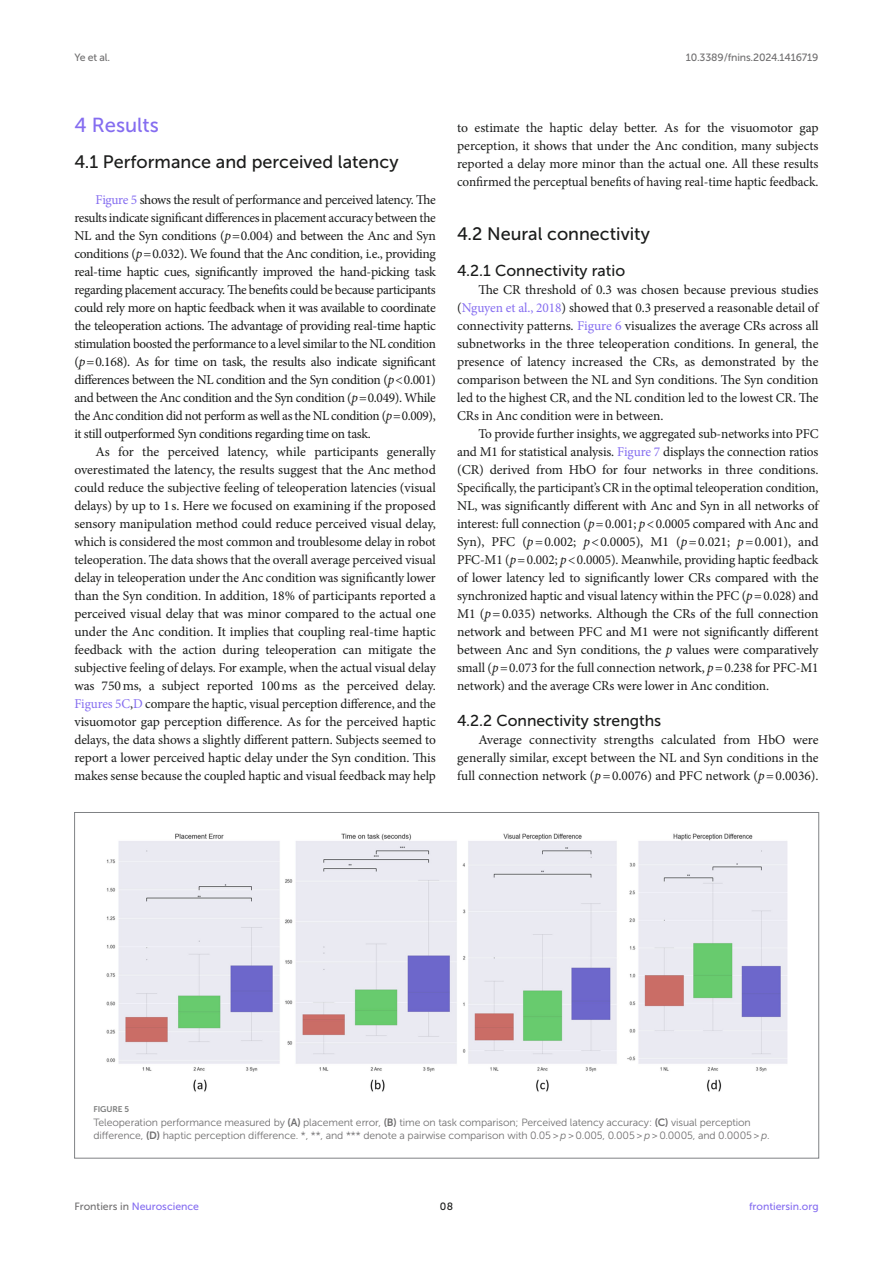
<style>
.page{position:relative;width:893px;height:1263px;background:#fff}
.page>*{position:absolute;margin:0;border:0;box-sizing:border-box;transform-origin:0 0}
.HEAD_1{font:20.25px "Museo Sans 500";color:#856df0}
.HEAD_2_after_HEAD_1{font:18px "Museo Sans 500";color:#1b1c1b}
.HEAD_2{font:18px "Museo Sans 500";color:#1b1c1b}
.HEAD_3{font:15.75px "Museo Sans 500";color:#1b1c1b}
.HEAD_3_after_HEAD_2{font:15.75px "Museo Sans 500";color:#1b1c1b}
.TEXT{font:13.5px/18px "Minion Pro";letter-spacing:-.01em;color:#1b1c1b;text-align:justify}
.TEXT_FLUSH{font:13.5px/18px "Minion Pro";letter-spacing:-.01em;color:#1b1c1b;text-align:justify}
.FIG_LEG{font:10.5px/13.5px "Museo Sans 300";letter-spacing:-.01em;color:#706f70}
.t1{font:10.5px "Museo Sans 500";color:#856df0}
.t2{font:10.5px "Museo Sans 500";letter-spacing:-.015em;color:#706f70}
.t3{font:10.5px "Museo Sans 500";color:#1b1c1b}
.FIG_HD{font:8.25px "Museo Sans 700";letter-spacing:-.01em;color:#7e7f7f}
.s1{color:#856df0}
.s2{font-style:italic}
.s3{font-family:"Museo Sans 700"}
.s4{color:#706f70}
</style>
<div class="page">
<img style="left:106px;top:833px;width:682px;height:259px">
<p class="t2" style="left:74px;top:51px;width:37px">Ye et al.</p>
<p class="t2" style="left:686px;top:51px;width:134px">10.3389/fnins.2024.1416719</p>
<p class="HEAD_1" style="left:74px;top:114px;width:86px">4 Results</p>
<p class="HEAD_2_after_HEAD_1" style="left:74px;top:152px;width:326px">4.1 Performance and perceived latency</p>
<p class="TEXT_FLUSH" style="left:74px;top:191px;width:363px;text-indent:21px"><span class="s1">Figure 5</span> shows the result of performance and perceived latency. The results indicate significant differences in placement accuracy between the NL and the Syn conditions (<span class="s2">p</span>=0.004) and between the Anc and Syn conditions (<span class="s2">p</span>=0.032). We found that the Anc condition, i.e., providing real-time haptic cues, significantly improved the hand-picking task regarding placement accuracy. The benefits could be because participants could rely more on haptic feedback when it was available to coordinate the teleoperation actions. The advantage of providing real-time haptic stimulation boosted the performance to a level similar to the NL condition (<span class="s2">p</span>=0.168). As for time on task, the results also indicate significant differences between the NL condition and the Syn condition (<span class="s2">p</span>&lt;0.001) and between the Anc condition and the Syn condition (<span class="s2">p</span>=0.049). While the Anc condition did not perform as well as the NL condition (<span class="s2">p</span>=0.009), it still outperformed Syn conditions regarding time on task.</p>
<p class="TEXT" style="left:74px;top:443px;width:363px;text-indent:21px">As for the perceived latency, while participants generally overestimated the latency, the results suggest that the Anc method could reduce the subjective feeling of teleoperation latencies (visual delays) by up to 1s. Here we focused on examining if the proposed sensory manipulation method could reduce perceived visual delay, which is considered the most common and troublesome delay in robot teleoperation. The data shows that the overall average perceived visual delay in teleoperation under the Anc condition was significantly lower than the Syn condition. In addition, 18% of participants reported a perceived visual delay that was minor compared to the actual one under the Anc condition. It implies that coupling real-time haptic feedback with the action during teleoperation can mitigate the subjective feeling of delays. For example, when the actual visual delay was 750ms, a subject reported 100ms as the perceived delay.<br><span class="s1">Figures 5C</span>,<span class="s1">D</span> compare the haptic, visual perception difference, and the visuomotor gap perception difference. As for the perceived haptic delays, the data shows a slightly different pattern. Subjects seemed to report a lower perceived haptic delay under the Syn condition. This makes sense because the coupled haptic and visual feedback may help</p>
<p class="TEXT" style="left:457px;top:119px;width:363px">to estimate the haptic delay better. As for the visuomotor gap perception, it shows that under the Anc condition, many subjects reported a delay more minor than the actual one. All these results confirmed the perceptual benefits of having real-time haptic feedback.</p>
<p class="HEAD_2" style="left:457px;top:224px;width:194px">4.2 Neural connectivity</p>
<p class="HEAD_3_after_HEAD_2" style="left:457px;top:262px;width:170px">4.2.1 Connectivity ratio</p>
<p class="TEXT_FLUSH" style="left:457px;top:281px;width:363px;text-indent:21px">The CR threshold of 0.3 was chosen because previous studies (<span class="s1">Nguyen et al., 2018</span>) showed that 0.3 preserved a reasonable detail of connectivity patterns. <span class="s1">Figure 6</span> visualizes the average CRs across all subnetworks in the three teleoperation conditions. In general, the presence of latency increased the CRs, as demonstrated by the comparison between the NL and Syn conditions. The Syn condition led to the highest CR, and the NL condition led to the lowest CR. The CRs in Anc condition were in between.</p>
<p class="TEXT" style="left:457px;top:425px;width:363px;text-indent:21px">To provide further insights, we aggregated sub-networks into PFC and M1 for statistical analysis. <span class="s1">Figure 7</span> displays the connection ratios (CR) derived from HbO for four networks in three conditions.<br>Specifically, the participant’s CR in the optimal teleoperation condition, NL, was significantly different with Anc and Syn in all networks of interest: full connection (<span class="s2">p</span>=0.001; <span class="s2">p</span>&lt;0.0005 compared with Anc and Syn), PFC (<span class="s2">p</span>=0.002; <span class="s2">p</span>&lt;0.0005), M1 (<span class="s2">p</span>=0.021; <span class="s2">p</span>=0.001), and PFC-M1 (<span class="s2">p</span>=0.002; <span class="s2">p</span>&lt;0.0005). Meanwhile, providing haptic feedback of lower latency led to significantly lower CRs compared with the synchronized haptic and visual latency within the PFC (<span class="s2">p</span>=0.028) and M1 (<span class="s2">p</span>=0.035) networks. Although the CRs of the full connection network and between PFC and M1 were not significantly different between Anc and Syn conditions, the <span class="s2">p</span> values were comparatively small (<span class="s2">p</span>=0.073 for the full connection network, <span class="s2">p</span>=0.238 for PFC-M1 network) and the average CRs were lower in Anc condition.</p>
<p class="HEAD_3" style="left:457px;top:712px;width:206px">4.2.2 Connectivity strengths</p>
<p class="TEXT_FLUSH" style="left:457px;top:731px;width:363px;text-indent:21px">Average connectivity strengths calculated from HbO were generally similar, except between the NL and Syn conditions in the full connection network (<span class="s2">p</span>=0.0076) and PFC network (<span class="s2">p</span>=0.0036).</p>
<p class="FIG_HD" style="left:94px;top:1105px;width:37px">FIGURE 5</p>
<p class="FIG_LEG" style="left:94px;top:1115px;width:678px">Teleoperation performance measured by <span class="s3">(A)</span> placement error, <span class="s3">(B)</span> time on task comparison; Perceived latency accuracy: <span class="s3">(C)</span> visual perception difference, <span class="s3">(D)</span> haptic perception difference. *, **, and *** denote a pairwise comparison with 0.05 &gt; <span class="s2">p</span> &gt; 0.005, 0.005 &gt; <span class="s2">p</span> &gt; 0.0005, and 0.0005 &gt; <span class="s2">p</span>.</p>
<p class="t1" style="left:74px;top:1200px;width:126px"><span class="s4">Frontiers in</span> Neuroscience</p>
<p class="t3" style="left:440px;top:1200px;width:15px">08</p>
<p class="t1" style="left:749px;top:1200px;width:71px">frontiersin.org</p>
</div>
